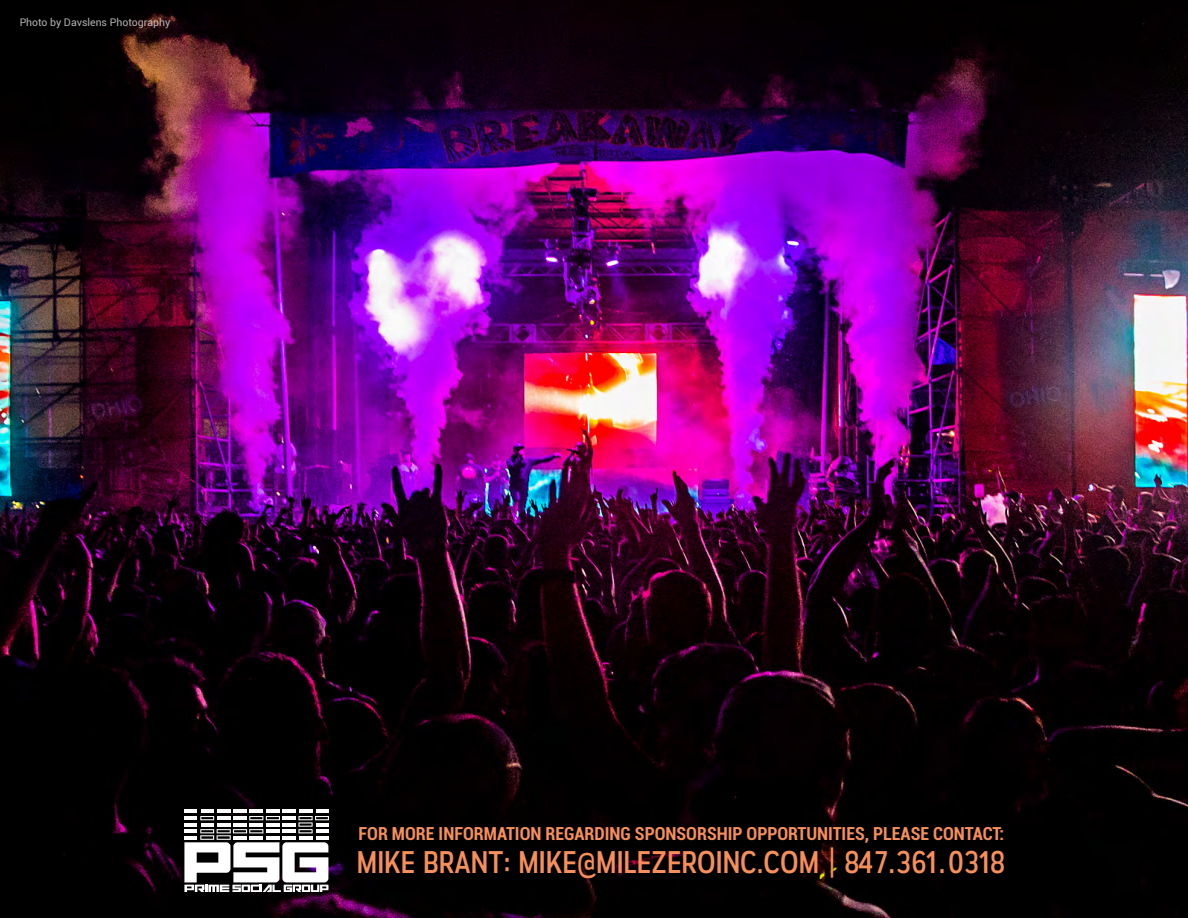
<style>
.page{position:relative;width:1188px;height:918px;background:#fff}
.page>*{position:absolute;margin:0;border:0;box-sizing:border-box;transform-origin:0 0}
.t1{font:31.2px "Autoradiographic Rg";color:#f78f5b}
.t2{font:700 condensed 18px "Roboto";color:#f78f5b}
.t3{font:10.5px "Roboto";color:#fff}
</style>
<div class="page">
<img style="left:0;top:0;width:1188px;height:918px">
<hr style="left:315px;top:816px;width:14px;height:4px;background:#f5f5f5">
<svg style="left:184px;top:810px;width:144px;height:82px"></svg>
<p class="t3" style="left:19px;top:16px;width:153px">Photo by Davslens Photography</p>
<p class="t2" style="left:358px;top:823px;width:647px">FOR MORE INFORMATION REGARDING SPONSORSHIP OPPORTUNITIES, PLEASE CONTACT:</p>
<h1 class="t1" style="left:357px;top:844px;width:649px">MIKE BRANT: MIKE@MILEZEROINC.COM | 847.361.0318</h1>
</div>
